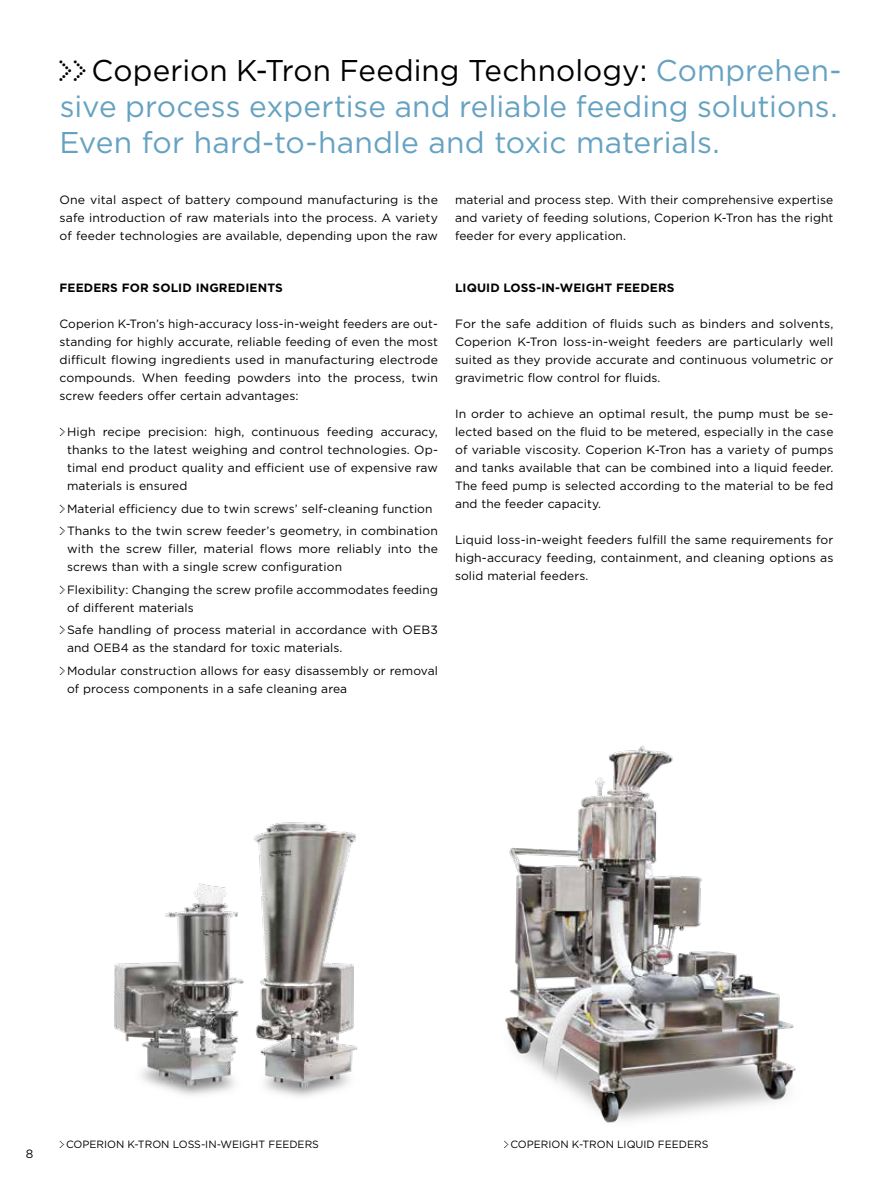
<style>
.page{position:relative;width:893px;height:1191px;background:#fff}
.page>*{position:absolute;margin:0;border:0;box-sizing:border-box;transform-origin:0 0}
.t1{font:30px/36px "Gotham";letter-spacing:.005em;color:#65a2c2}
.t2{font:12px/18px "Gotham";letter-spacing:.01em;color:#000;text-align:justify}
.t3{font:700 12px "Gotham";letter-spacing:.01em;color:#000}
.t4{font:10.5px "Gotham";color:#000}
.s1{font-family:"Dot Matrix One OT";color:#000}
.s2{color:#000}
.s3{font-family:"Dot Matrix One OT"}
</style>
<div class="page">
<img style="left:114px;top:822px;width:244px;height:275px">
<img style="left:505px;top:745px;width:291px;height:378px">
<h1 class="t1" style="left:58px;top:51px;width:785px"><span class="s1">&gt;&gt;</span> <span class="s2">Coperion K-Tron Feeding Technology:</span> Comprehen&shy;sive process expertise and reliable feeding solutions.<br>Even for hard-to-handle and toxic materials.</h1>
<p class="t2" style="left:60px;top:190px;width:380px">One vital aspect of battery compound manufacturing is the safe introduction of raw materials into the process. A variety of feeder technologies are available, depending upon the raw</p>
<p class="t2" style="left:455px;top:190px;width:380px">material and process step. With their comprehensive expertise and variety of feeding solutions, Coperion K-Tron has the right feeder for every application.</p>
<p class="t3" style="left:60px;top:280px;width:225px">FEEDERS FOR SOLID INGREDIENTS</p>
<p class="t2" style="left:60px;top:315px;width:380px">Coperion K-Tron’s high-accuracy loss-in-weight feeders are out&shy;standing for highly accurate, reliable feeding of even the most difficult flowing ingredients used in manufacturing electrode compounds. When feeding powders into the process, twin screw feeders offer certain advantages:</p>
<p class="t2" style="left:67px;top:423px;width:373px;text-indent:-7px"><span class="s3">&gt;</span>High recipe precision: high, continuous feeding accuracy, thanks to the latest weighing and control technologies. Op&shy;timal end product quality and efficient use of expensive raw materials is ensured</p>
<p class="t2" style="left:60px;top:497px;width:380px;line-height:22.5px"><span class="s3">&gt;</span>Material efficiency due to twin screws’ self-cleaning function <span class="s3">&gt;</span>Thanks to the twin screw feeder’s geometry, in combination</p>
<p class="t2" style="left:67px;top:540px;width:372px">with the screw filler, material flows more reliably into the screws than with a single screw configuration</p>
<p class="t2" style="left:67px;top:580px;width:372px;text-indent:-7px"><span class="s3">&gt;</span>Flexibility: Changing the screw profile accommodates feeding of different materials</p>
<p class="t2" style="left:67px;top:621px;width:372px;text-indent:-7px"><span class="s3">&gt;</span>Safe handling of process material in accordance with OEB3 and OEB4 as the standard for toxic materials.</p>
<p class="t2" style="left:67px;top:661px;width:372px;text-indent:-7px"><span class="s3">&gt;</span>Modular construction allows for easy disassembly or removal of process components in a safe cleaning area</p>
<p class="t3" style="left:455px;top:280px;width:221px">LIQUID LOSS-IN-WEIGHT FEEDERS</p>
<p class="t2" style="left:455px;top:315px;width:380px">For the safe addition of fluids such as binders and solvents, Coperion K-Tron loss-in-weight feeders are particularly well suited as they provide accurate and continuous volumetric or gravimetric flow control for fluids.</p>
<p class="t2" style="left:455px;top:405px;width:380px">In order to achieve an optimal result, the pump must be se&shy;lected based on the fluid to be metered, especially in the case of variable viscosity. Coperion K-Tron has a variety of pumps and tanks available that can be combined into a liquid feeder.<br>The feed pump is selected according to the material to be fed and the feeder capacity.</p>
<p class="t2" style="left:455px;top:531px;width:380px">Liquid loss-in-weight feeders fulfill the same requirements for high-accuracy feeding, containment, and cleaning options as solid material feeders.</p>
<p class="t2" style="left:26px;top:1144px;width:9px">8</p>
<p class="t4" style="left:60px;top:1138px;width:261px"><span class="s3">&gt;</span>COPERION K-TRON LOSS-IN-WEIGHT FEEDERS</p>
<p class="t4" style="left:504px;top:1138px;width:206px"><span class="s3">&gt;</span>COPERION K-TRON LIQUID FEEDERS</p>
</div>
